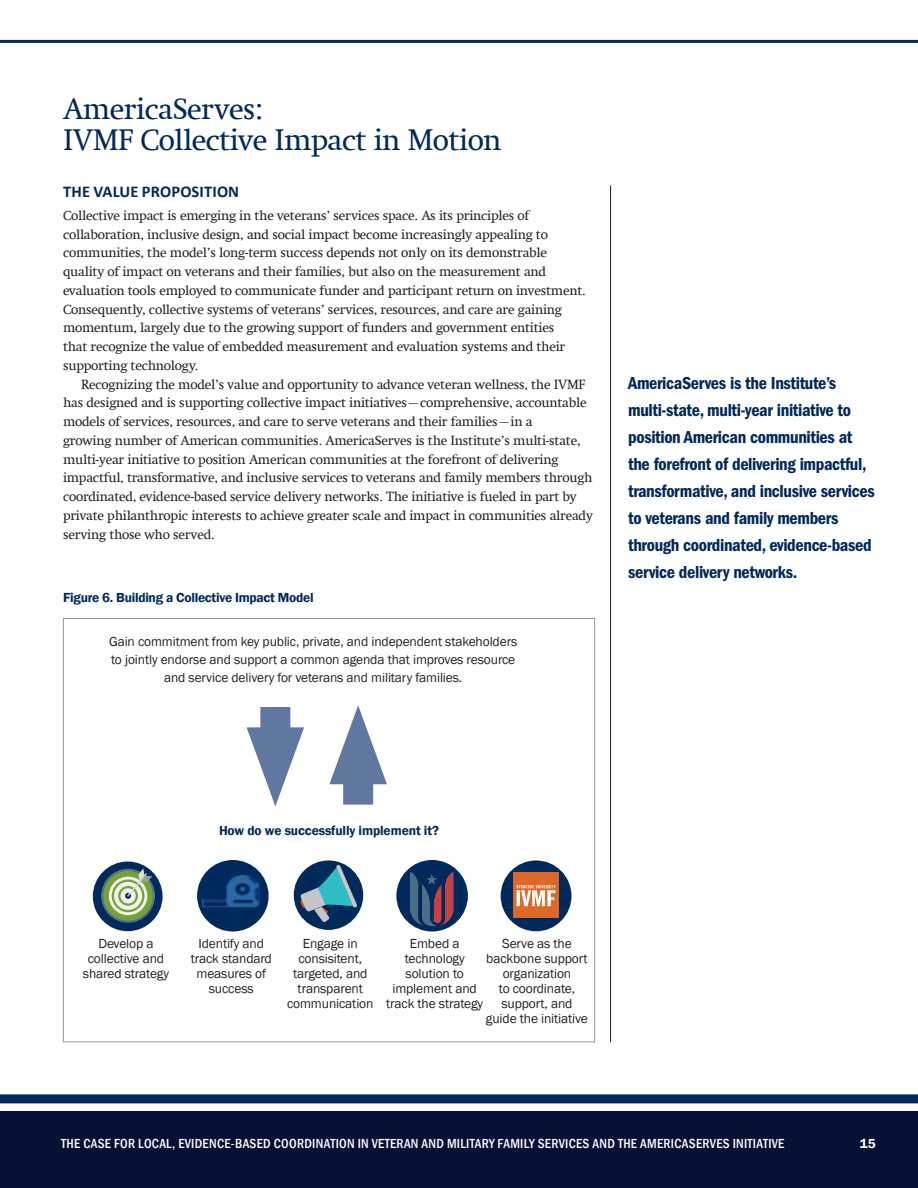
<style>
.page{position:relative;width:918px;height:1188px;background:#fff}
.page>*{position:absolute;margin:0;border:0;box-sizing:border-box;transform-origin:0 0}
.Large_serif_head{font:30px/31.5px "Swift Com";letter-spacing:-.02em;color:#00295c}
.Quote_2{font:18px/27px "ITC Franklin Gothic Std Dm Cd";letter-spacing:-.02em;color:#00295c}
.t1{font:700 16.5px "Calibri";letter-spacing:.01em;color:#00295c}
.Main_body_text{font:13.5px/18.8px "Swift Com";letter-spacing:-.02em;color:#231f20}
.References{font:13.5px/15px "Franklin Gothic";letter-spacing:-.01em;color:#231f20;text-align:center}
.t2{font:500 condensed 13.5px "Franklin Gothic";letter-spacing:.02em;color:#fff}
.t3{font:600 13.5px "Franklin Gothic";letter-spacing:-.02em;color:#fff}
.Figure_Title{font:600 13.5px "Franklin Gothic";letter-spacing:-.02em;color:#00295c}
.References-2{font:600 13.5px "Franklin Gothic";letter-spacing:-.01em;color:#00295c}
.s1{font-weight:400}
</style>
<div class="page">
<div style="left:501px;top:860px;width:70px;height:71px;background:#00295c;border-radius:50%"></div>
<div style="left:93px;top:862px;width:70px;height:69px;background:#00295c;border-radius:50%"></div>
<svg style="left:101px;top:869px;width:54px;height:54px"></svg>
<div style="left:0;top:1112px;width:918px;height:76px;background:#061135"></div>
<div style="left:0;top:1094px;width:918px;height:9px;background:#00295c"></div>
<hr style="left:0;top:40px;width:918px;height:3px;background:#00295c">
<div style="left:396px;top:860px;width:72px;height:72px;background:#00295c;border-radius:50%"></div>
<div style="left:260px;top:707px;width:30px;height:50px;background:#60779f"></div>
<svg style="left:247px;top:727px;width:57px;height:79px"></svg>
<div style="left:343px;top:755px;width:30px;height:50px;background:#60779f"></div>
<svg style="left:329px;top:705px;width:58px;height:79px"></svg>
<div style="left:294px;top:860px;width:69px;height:70px;background:#00295c;border-radius:50%"></div>
<hr style="left:610px;top:185px;width:1px;height:857px;background:#231f20">
<svg style="left:300px;top:865px;width:57px;height:57px"></svg>
<div style="left:197px;top:860px;width:72px;height:72px;background:#00295c;border-radius:50%"></div>
<img style="left:409px;top:871px;width:47px;height:57px">
<img style="left:513px;top:872px;width:45px;height:46px">
<img style="left:197px;top:861px;width:69px;height:59px">
<p class="Large_serif_head" style="left:63px;top:93px;width:440px">AmericaServes:<br>IVMF Collective Impact in Motion</p>
<p class="t1" style="left:63px;top:181px;width:177px">THE VALUE PROPOSITION</p>
<p class="Main_body_text" style="left:63px;top:206px;width:524px">Collective impact is emerging in the veterans’ services space. As its principles of collaboration, inclusive design, and social impact become increasingly appealing to communities, the model’s long-term success depends not only on its demonstrable quality of impact on veterans and their families, but also on the measurement and evaluation tools employed to communicate funder and participant return on investment.<br>Consequently, collective systems of veterans’ services, resources, and care are gaining momentum, largely due to the growing support of funders and government entities<br>that recognize the value of embedded measurement and evaluation systems and their supporting technology.</p>
<p class="Main_body_text" style="left:63px;top:375px;width:531px;text-indent:18px">Recognizing the model’s value and opportunity to advance veteran wellness, the IVMF has designed and is supporting collective impact initiatives—comprehensive, accountable models of services, resources, and care to serve veterans and their families—in a<br>growing number of American communities. AmericaServes is the Institute’s multi-state, multi-year initiative to position American communities at the forefront of delivering impactful, transformative, and inclusive services to veterans and family members through coordinated, evidence-based service delivery networks. The initiative is fueled in part by private philanthropic interests to achieve greater scale and impact in communities already serving those who served.</p>
<p class="Figure_Title" style="left:63px;top:589px;width:252px">Figure 6. Building a Collective Impact Model</p>
<p class="References" style="left:109px;top:633px;width:410px;line-height:18px">Gain commitment from key public, private, and independent stakeholders to jointly endorse and support a common agenda that improves resource and service delivery for veterans and military families.</p>
<p class="Quote_2" style="left:628px;top:370px;width:248px">AmericaServes is the Institute’s multi-state, multi-year initiative to position American communities at the forefront of delivering impactful, transformative, and inclusive services to veterans and family members through coordinated, evidence-based service delivery networks.</p>
<p class="References-2" style="left:219px;top:822px;width:221px">How do we successfully implement it?</p>
<p class="References" style="left:83px;top:937px;width:88px">Develop a collective and shared strategy</p>
<p class="References" style="left:191px;top:937px;width:83px">Identify and track standard measures of success</p>
<p class="References" style="left:287px;top:937px;width:88px">Engage in consisitent, targeted, and transparent communication</p>
<p class="References" style="left:386px;top:937px;width:98px">Embed a technology solution to implement and track the strategy</p>
<p class="References" style="left:486px;top:937px;width:104px">Serve as the backbone support organization<br>to coordinate, support, and guide the initiative</p>
<p class="t3" style="left:62px;top:1135px;width:17px">14</p>
<p class="t3" style="left:556px;top:1135px;width:323px">2014 Military Family Lifestyle Survey: <span class="s1">Executive Summary</span></p>
<p class="t2" style="left:61px;top:1135px;width:725px">THE CASE FOR LOCAL, EVIDENCE-BASED COORDINATION IN VETERAN AND MILITARY FAMILY SERVICES AND THE AMERICASERVES INITIATIVE</p>
<p class="t3" style="left:860px;top:1135px;width:17px">15</p>
</div>
